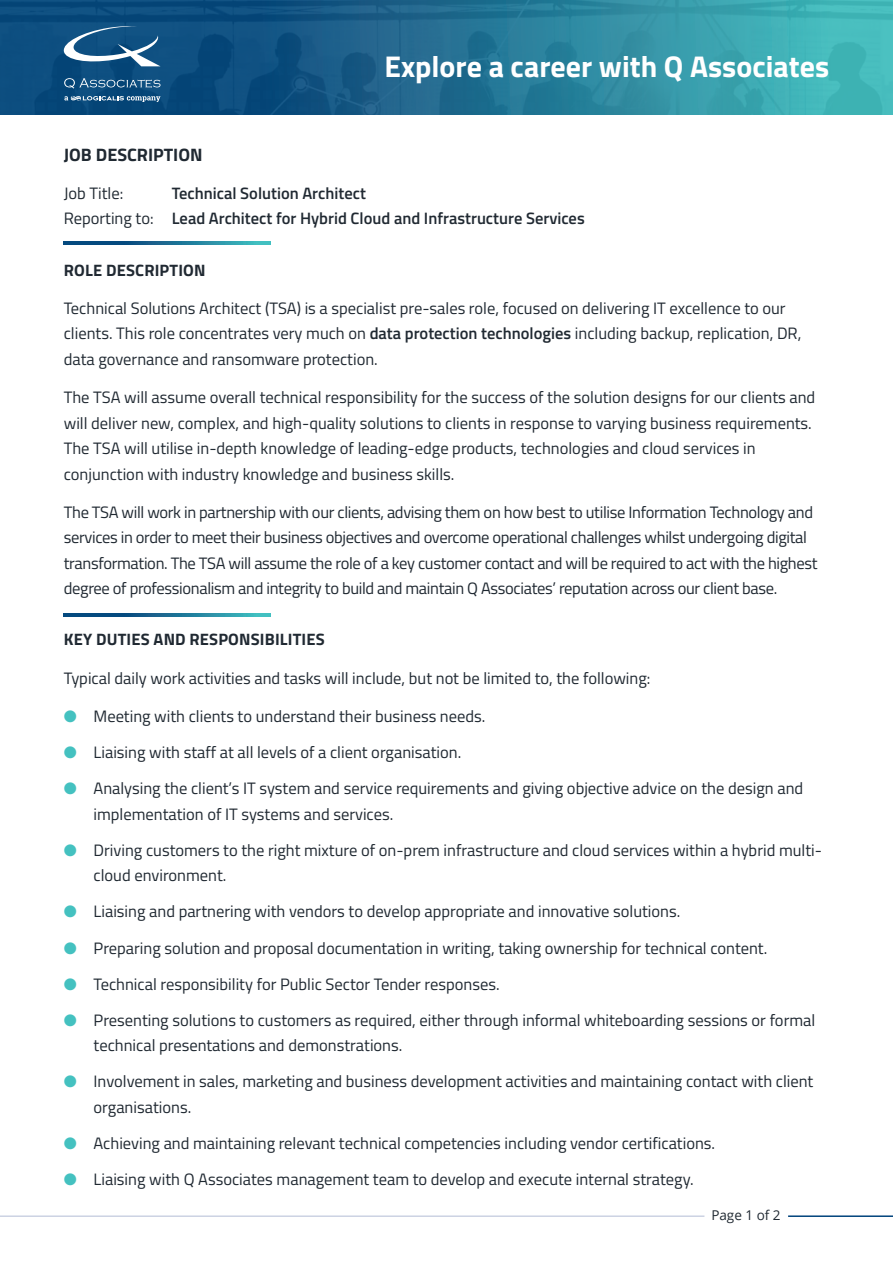
<style>
.page{position:relative;width:893px;height:1263px;background:#fff}
.page>*{position:absolute;margin:0;border:0;box-sizing:border-box;transform-origin:0 0}
.t1{font:700 30px "Titillium Web";color:#fff}
.t2{font:700 18px "Titillium Web";color:#202932}
.t3{font:16.5px/25.5px "Titillium Web";color:#202932}
.t4{font:16.5px/25.5px "Titillium Web";letter-spacing:-.02em;color:#202932}
.t5{font:600 16.5px/25.5px "Titillium Web";color:#202932}
.t6{font:700 16.5px "Titillium Web";letter-spacing:.01em;color:#202932}
.t7{font:13.5px "Open Sans";color:#202932}
.s1{font-weight:400}
.s2{font-weight:600}
.s3{color:#44c1c0}
</style>
<div class="page">
<svg style="left:0;top:0;width:893px;height:115px;background:#247796"></svg>
<svg style="left:64px;top:241px;width:206px;height:4px"></svg>
<svg style="left:64px;top:613px;width:206px;height:4px"></svg>
<hr style="left:788px;top:1215px;width:105px;height:2px;background:#01437c">
<hr style="left:0;top:1215px;width:704px;height:2px;background:#ccd2e3">
<svg style="left:62px;top:26px;width:99px;height:40px"></svg>
<svg style="left:64px;top:78px;width:97px;height:11px"></svg>
<svg style="left:64px;top:96px;width:96px;height:6px"></svg>
<h1 class="t1" style="left:384px;top:43px;width:446px">Explore a career with Q Associates</h1>
<p class="t2" style="left:64px;top:141px;width:140px">JOB DESCRIPTION</p>
<p class="t3" style="left:64px;top:180px;width:61px">Job Title:</p>
<p class="t5" style="left:64px;top:180px;width:522px;text-indent:108px">Technical Solution Architect<br><span class="s1">Reporting to:</span> Lead Architect for Hybrid Cloud and Infrastructure Services</p>
<p class="t6" style="left:64px;top:257px;width:143px">ROLE DESCRIPTION</p>
<p class="t3" style="left:64px;top:294px;width:739px">Technical Solutions Architect (TSA) is a specialist pre-sales role, focused on delivering IT excellence to our clients. This role concentrates very much on <span class="s2">data protection technologies</span> including backup, replication, DR, data governance and ransomware protection.</p>
<p class="t3" style="left:64px;top:384px;width:753px">The TSA will assume overall technical responsibility for the success of the solution designs for our clients and will deliver new, complex, and high-quality solutions to clients in response to varying business requirements.<br>The TSA will utilise in-depth knowledge of leading-edge products, technologies and cloud services in conjunction with industry knowledge and business skills.</p>
<p class="t4" style="left:64px;top:498px;width:755px">The TSA will work in partnership with our clients, advising them on how best to utilise Information Technology and services in order to meet their business objectives and overcome operational challenges whilst undergoing digital transformation. The TSA will assume the role of a key customer contact and will be required to act with the highest degree of professionalism and integrity to build and maintain Q Associates’ reputation across our client base.</p>
<p class="t6" style="left:64px;top:627px;width:262px">KEY DUTIES AND RESPONSIBILITIES</p>
<p class="t3" style="left:64px;top:664px;width:588px">Typical daily work activities and tasks will include, but not be limited to, the following:</p>
<p class="t3" style="left:64px;top:702px;width:423px"><span class="s3">●</span> Meeting with clients to understand their business needs.</p>
<p class="t3" style="left:64px;top:739px;width:399px"><span class="s3">●</span> Liaising with staff at all levels of a client organisation.</p>
<p class="t3" style="left:94px;top:775px;width:711px;text-indent:-30px"><span class="s3">●</span> Analysing the client’s IT system and service requirements and giving objective advice on the design and implementation of IT systems and services.</p>
<p class="t3" style="left:94px;top:836px;width:730px;text-indent:-30px"><span class="s3">●</span> Driving customers to the right mixture of on-prem infrastructure and cloud services within a hybrid multi&shy;cloud environment.</p>
<p class="t3" style="left:64px;top:898px;width:618px"><span class="s3">●</span> Liaising and partnering with vendors to develop appropriate and innovative solutions.</p>
<p class="t3" style="left:64px;top:934px;width:705px"><span class="s3">●</span> Preparing solution and proposal documentation in writing, taking ownership for technical content.</p>
<p class="t3" style="left:64px;top:970px;width:437px"><span class="s3">●</span> Technical responsibility for Public Sector Tender responses.</p>
<p class="t3" style="left:94px;top:1006px;width:723px;text-indent:-30px"><span class="s3">●</span> Presenting solutions to customers as required, either through informal whiteboarding sessions or formal technical presentations and demonstrations.</p>
<p class="t3" style="left:94px;top:1068px;width:721px;text-indent:-30px"><span class="s3">●</span> Involvement in sales, marketing and business development activities and maintaining contact with client organisations.</p>
<p class="t3" style="left:64px;top:1130px;width:653px"><span class="s3">●</span> Achieving and maintaining relevant technical competencies including vendor certifications.</p>
<p class="t3" style="left:64px;top:1166px;width:631px"><span class="s3">●</span> Liaising with Q Associates management team to develop and execute internal strategy.</p>
<p class="t7" style="left:711px;top:1206px;width:71px">Page 1 of 2</p>
</div>
